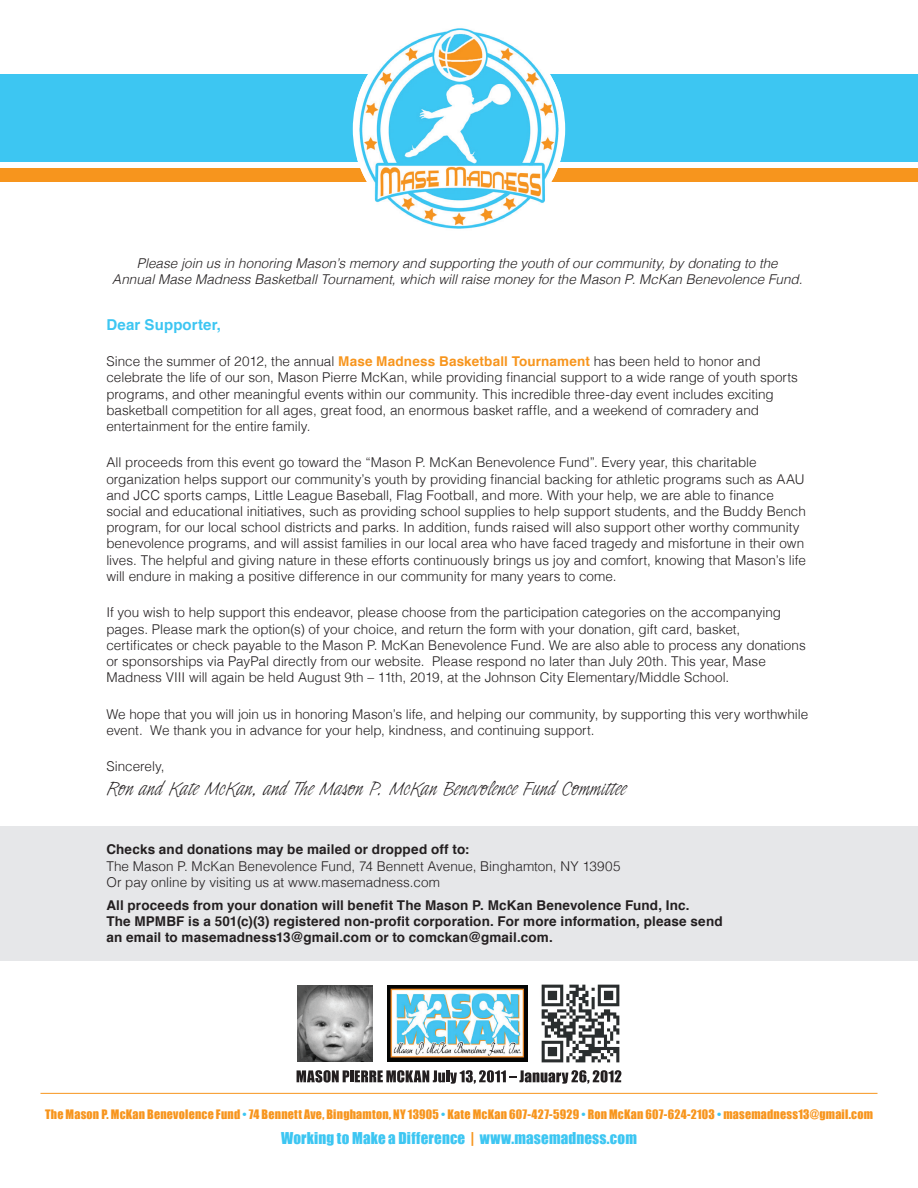
<style>
.page{position:relative;width:918px;height:1188px;background:#fff}
.page>*{position:absolute;margin:0;border:0;box-sizing:border-box;transform-origin:0 0}
.t1{font:19.5px "Indy Italic Let Plain";letter-spacing:.005em;color:#231f20}
.t2{font:15px "Impact";letter-spacing:.01em;color:#3dc6f2}
.t3{font:700 15px "Helvetica";letter-spacing:.01em;color:#3dc6f2}
.t4{font:300 13.5px/16.2px "Helvetica";color:#231f20}
.t5{font:700 13.5px/16.2px "Helvetica";letter-spacing:.01em;color:#231f20}
.t6{font:italic 300 13.5px/16.2px "Helvetica";color:#231f20;text-align:center}
.t7{font:12px "Impact";letter-spacing:.02em;color:#f7951d}
.s1{font-weight:700;color:#f7951d}
.s2{color:#3dc6f2}
.s3{color:#f7951d}
</style>
<div class="page">
<div style="left:0;top:826px;width:918px;height:135px;background:#e6e7e9"></div>
<hr style="left:40px;top:1093px;width:838px;height:1px;background:#f7951d">
<img style="left:541px;top:984px;width:79px;height:79px">
<img style="left:387px;top:985px;width:141px;height:76px">
<img style="left:297px;top:986px;width:76px;height:76px">
<div style="left:0;top:74px;width:918px;height:88px;background:#3dc6f2"></div>
<div style="left:0;top:169px;width:918px;height:13px;background:#f7951d"></div>
<svg style="left:297px;top:1070px;width:324px;height:14px"></svg>
<img style="left:357px;top:28px;width:204px;height:201px">
<p class="t6" style="left:112px;top:254px;width:692px">Please join us in honoring Mason’s memory and supporting the youth of our community, by donating to the<br>Annual Mase Madness Basketball Tournament, which will raise money for the Mason P. McKan Benevolence Fund.</p>
<p class="t3" style="left:106px;top:312px;width:116px">Dear Supporter,</p>
<p class="t4" style="left:106px;top:352px;width:693px">Since the summer of 2012, the annual <span class="s1">Mase Madness Basketball Tournament</span> has been held to honor and celebrate the life of our son, Mason Pierre McKan, while providing financial support to a wide range of youth sports programs, and other meaningful events within our community. This incredible three-day event includes exciting basketball competition for all ages, great food, an enormous basket raffle, and a weekend of comradery and entertainment for the entire family.</p>
<p class="t4" style="left:106px;top:454px;width:701px">All proceeds from this event go toward the “Mason P. McKan Benevolence Fund”. Every year, this charitable organization helps support our community’s youth by providing financial backing for athletic programs such as AAU and JCC sports camps, Little League Baseball, Flag Football, and more. With your help, we are able to finance social and educational initiatives, such as providing school supplies to help support students, and the Buddy Bench program, for our local school districts and parks. In addition, funds raised will also support other worthy community benevolence programs, and will assist families in our local area who have faced tragedy and misfortune in their own lives. The helpful and giving nature in these efforts continuously brings us joy and comfort, knowing that Mason’s life will endure in making a positive difference in our community for many years to come.</p>
<p class="t4" style="left:106px;top:603px;width:701px">If you wish to help support this endeavor, please choose from the participation categories on the accompanying pages. Please mark the option(s) of your choice, and return the form with your donation, gift card, basket, certificates or check payable to the Mason P. McKan Benevolence Fund. We are also able to process any donations or sponsorships via PayPal directly from our website. Please respond no later than July 20th. This year, Mase Madness VIII will again be held August 9th – 11th, 2019, at the Johnson City Elementary/Middle School.</p>
<p class="t4" style="left:106px;top:705px;width:703px">We hope that you will join us in honoring Mason’s life, and helping our community, by supporting this very worthwhile event. We thank you in advance for your help, kindness, and continuing support.</p>
<p class="t4" style="left:106px;top:757px;width:60px">Sincerely,</p>
<h1 class="t1" style="left:106px;top:778px;width:521px">Ron and Kate McKan, and The Mason P. McKan Benevolence Fund Committee</h1>
<p class="t5" style="left:106px;top:842px;width:365px">Checks and donations may be mailed or dropped off to:</p>
<p class="t4" style="left:106px;top:857px;width:516px">The Mason P. McKan Benevolence Fund, 74 Bennett Avenue, Binghamton, NY 13905<br>Or pay online by visiting us at www.masemadness.com</p>
<p class="t5" style="left:106px;top:897px;width:618px">All proceeds from your donation will benefit The Mason P. McKan Benevolence Fund, Inc.<br>The MPMBF is a 501(c)(3) registered non-profit corporation. For more information, please send an email to masemadness13@gmail.com or to comckan@gmail.com.</p>
<p class="t7" style="left:45px;top:1105px;width:830px">The Mason P. McKan Benevolence Fund <span class="s2">•</span> 74 Bennett Ave, Binghamton, NY 13905 <span class="s2">•</span> Kate McKan 607-427-5929 <span class="s2">•</span> Ron McKan 607-624-2103 <span class="s2">•</span> masemadness13@gmail.com</p>
<p class="t2" style="left:281px;top:1126px;width:357px">Working to Make a Difference <span class="s3">|</span> www.masemadness.com</p>
</div>
